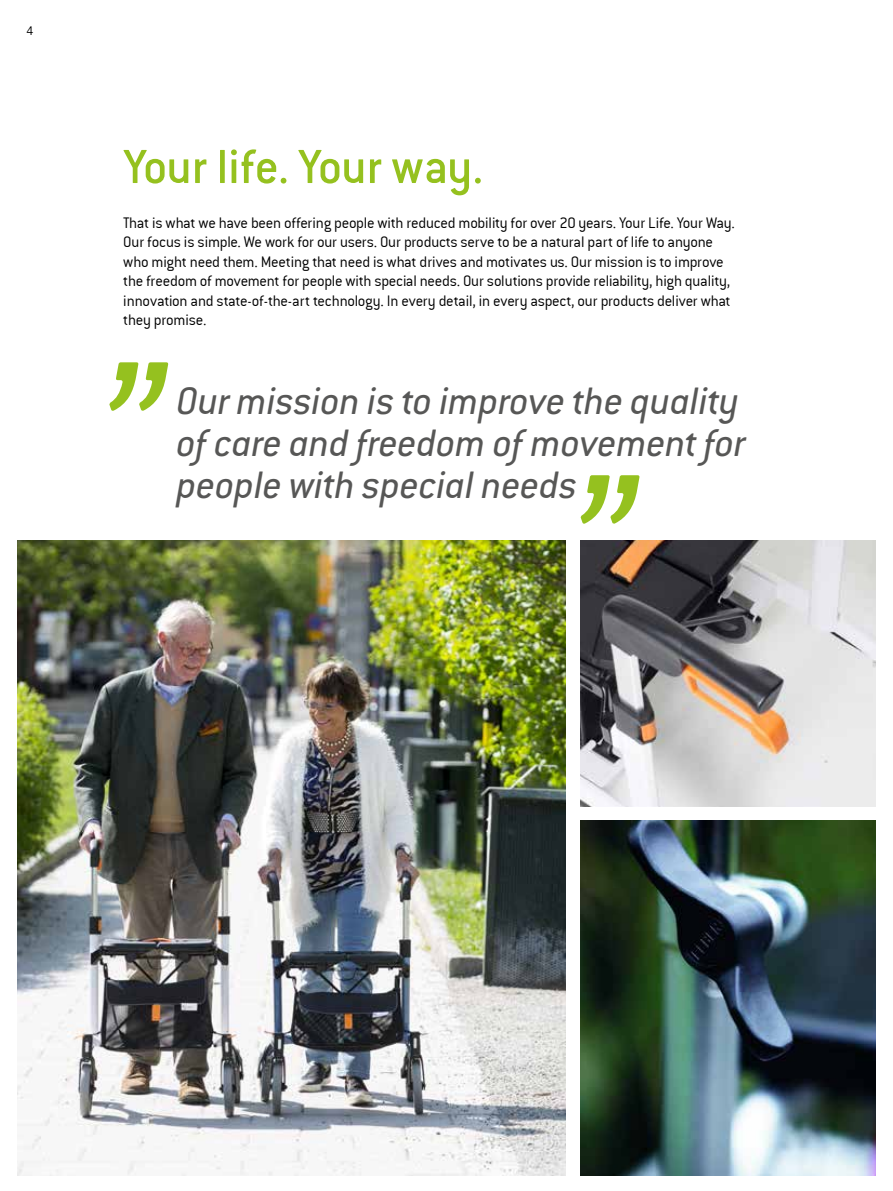
<style>
.page{position:relative;width:893px;height:1191px;background:#fff}
.page>*{position:absolute;margin:0;border:0;box-sizing:border-box;transform-origin:0 0}
.t1{font:italic 222.6px "Conduit ITC";color:#95c11f}
.t2{font:500 52.5px "Conduit ITC Std";color:#95c11f}
.t3{font:italic 42px/42px "Conduit ITC";color:#575756}
.t4{font:16.5px/19.5px "Conduit ITCTT Light";letter-spacing:-.015em;color:#000}
.t5{font:13.5px "Conduit ITCTT Light";color:#000}
</style>
<div class="page">
<img style="left:580px;top:820px;width:296px;height:355px">
<img style="left:17px;top:540px;width:549px;height:635px">
<img style="left:580px;top:540px;width:296px;height:266px">
<p class="t5" style="left:26px;top:22px;width:8px">4</p>
<h2 class="t2" style="left:123px;top:135px;width:361px">Your life. Your way.</h2>
<p class="t4" style="left:123px;top:212px;width:613px">That is what we have been offering people with reduced mobility for over 20 years. Your Life. Your Way.<br>Our focus is simple. We work for our users. Our products serve to be a natural part of life to anyone who might need them. Meeting that need is what drives and motivates us. Our mission is to improve the freedom of movement for people with special needs. Our solutions provide reliability, high quality, innovation and state-of-the-art technology. In every detail, in every aspect, our products deliver what they promise.</p>
<h1 class="t1" style="left:98px;top:299px;width:65px">”</h1>
<h3 class="t3" style="left:177px;top:379px;width:570px">Our mission is to improve the quality of care and freedom of movement for people with special needs</h3>
<h1 class="t1" style="left:569px;top:412px;width:65px">”</h1>
</div>
